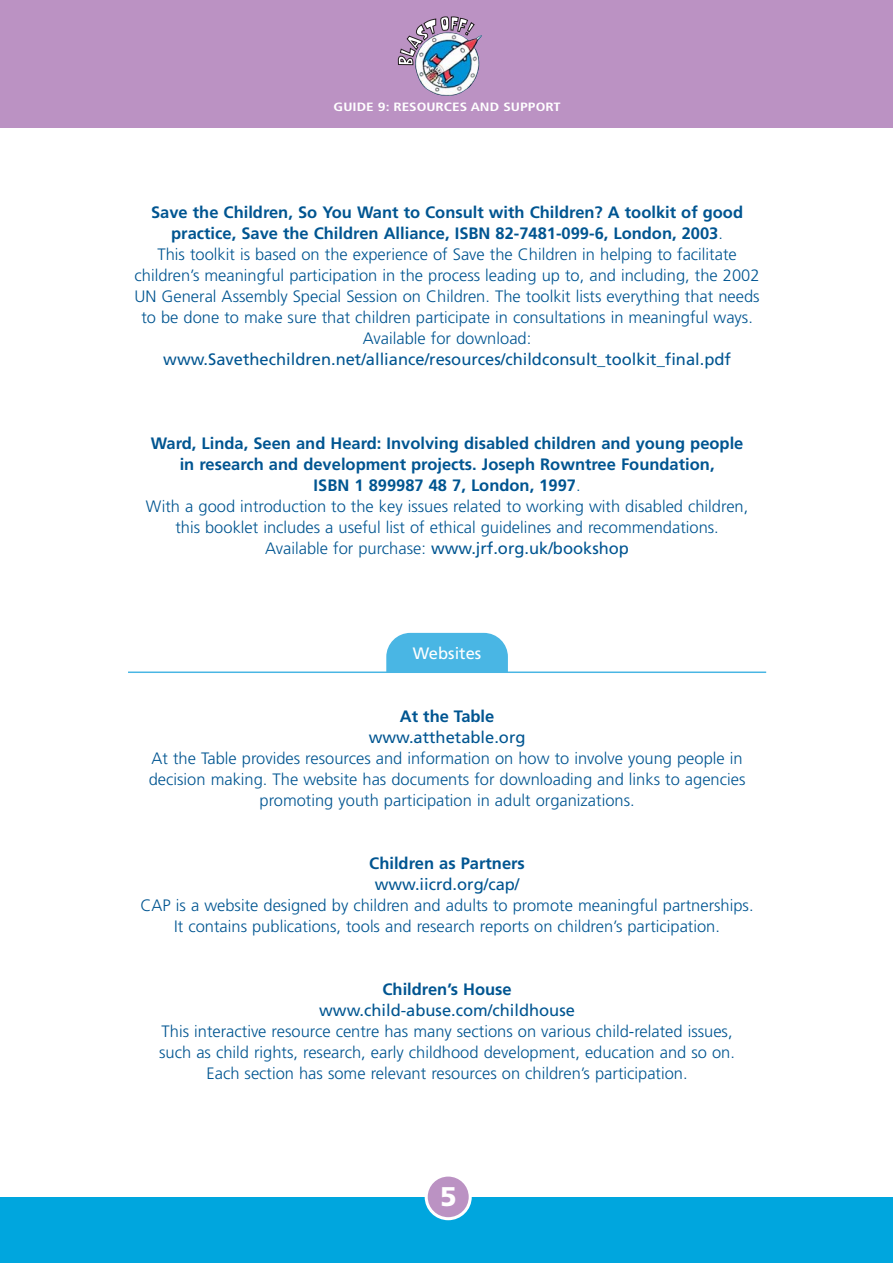
<style>
.page{position:relative;width:893px;height:1263px;background:#fff}
.page>*{position:absolute;margin:0;border:0;box-sizing:border-box;transform-origin:0 0}
.t1{font:900 27px "Frutiger";color:#fff}
.t2{font:300 16.5px/21px "Frutiger";color:#005591;text-align:center}
.t3{font:16.5px "Frutiger";color:#005591}
.t4{font:700 16.5px "Frutiger";color:#005591}
.t5{font:16.5px "Frutiger";color:#fff}
.t6{font:700 condensed 12px "Frutiger";color:#fff;scale:1.25 1}
.s1{font-weight:700}
.s2{font-weight:400}
</style>
<div class="page">
<div style="left:385px;top:631px;width:124px;height:82px;background:#49b6e4;border-radius:26px"></div>
<div style="left:383px;top:630px;width:128px;height:84px;border:3px solid #fff;border-radius:26px"></div>
<div style="left:0;top:1198px;width:892px;height:65px;background:#00a6de"></div>
<div style="left:426px;top:1175px;width:44px;height:44px;background:#bb92c3;border-radius:50%"></div>
<div style="left:424px;top:1174px;width:47px;height:46px;border:3px solid #fff;border-radius:50%"></div>
<div style="left:377px;top:672px;width:137px;height:47px;background:#fff"></div>
<hr style="left:128px;top:672px;width:638px;height:1px;background:#49b6e4">
<div style="left:0;top:0;width:892px;height:128px;background:#bb92c3"></div>
<img style="left:415px;top:35px;width:67px;height:61px">
<img style="left:397px;top:16px;width:78px;height:50px">
<p class="t6" style="left:333px;top:102px;width:183px">GUIDE 9: RESOURCES AND SUPPORT</p>
<p class="t2" style="left:134px;top:203px;width:626px"><span class="s1">Save the Children, So You Want to Consult with Children? A toolkit of good practice, Save the Children Alliance, ISBN 82-7481-099-6, London, 2003</span>.<br>This toolkit is based on the experience of Save the Children in helping to facilitate children’s meaningful participation in the process leading up to, and including, the 2002<br>UN General Assembly Special Session on Children. The toolkit lists everything that needs to be done to make sure that children participate in consultations in meaningful ways.<br>Available for download:</p>
<p class="t3" style="left:163px;top:353px;width:569px">www.Savethechildren.net/alliance/resources/childconsult_toolkit_final.pdf</p>
<p class="t2" style="left:146px;top:434px;width:604px"><span class="s1">Ward, Linda, Seen and Heard: Involving disabled children and young people in research and development projects. Joseph Rowntree Foundation,<br>ISBN 1 899987 48 7, London, 1997</span>.<br>With a good introduction to the key issues related to working with disabled children, this booklet includes a useful list of ethical guidelines and recommendations.<br>Available for purchase: <span class="s2">www.jrf.org.uk/bookshop</span></p>
<p class="t5" style="left:413px;top:647px;width:70px">Websites</p>
<p class="t4" style="left:400px;top:710px;width:96px">At the Table</p>
<p class="t3" style="left:368px;top:731px;width:158px">www.atthetable.org</p>
<p class="t2" style="left:149px;top:749px;width:598px">At the Table provides resources and information on how to involve young people in decision making. The website has documents for downloading and links to agencies promoting youth participation in adult organizations.</p>
<p class="t4" style="left:369px;top:857px;width:157px">Children as Partners</p>
<p class="t3" style="left:374px;top:878px;width:146px">www.iicrd.org/cap/</p>
<p class="t2" style="left:141px;top:896px;width:614px">CAP is a website designed by children and adults to promote meaningful partnerships.<br>It contains publications, tools and research reports on children’s participation.</p>
<p class="t4" style="left:382px;top:983px;width:131px">Children’s House</p>
<p class="t3" style="left:319px;top:1004px;width:257px">www.child-abuse.com/childhouse</p>
<p class="t2" style="left:159px;top:1022px;width:577px">This interactive resource centre has many sections on various child-related issues, such as child rights, research, early childhood development, education and so on.<br>Each section has some relevant resources on children’s participation.</p>
<h1 class="t1" style="left:440px;top:1186px;width:18px">5</h1>
</div>
